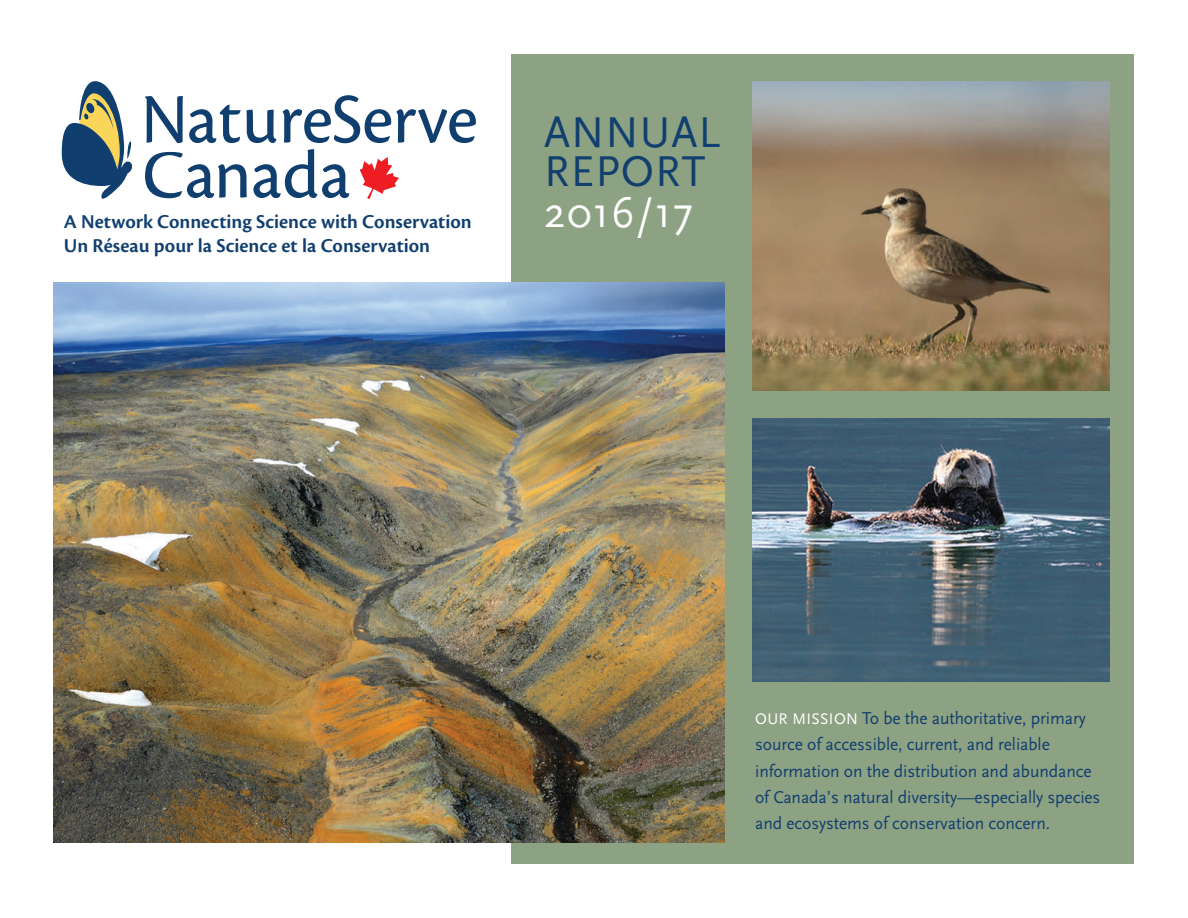
<style>
.page{position:relative;width:1188px;height:918px;background:#fff}
.page>*{position:absolute;margin:0;border:0;box-sizing:border-box;transform-origin:0 0}
.t1{font:45px/39px "Scala Sans";letter-spacing:.025em;color:#113f6f}
.t2{font:45px "Scala Sans";letter-spacing:.025em;color:#fff}
.t3{font:600 20.4px/23.9px "Cronos Pro";color:#103f6f}
.t4{font:18px/26.4px "Scala Sans";letter-spacing:-.005em;color:#113f6f}
.s1{font-size:16.05px;color:#fff}
</style>
<div class="page">
<div style="left:512px;top:54px;width:622px;height:810px;background:#8da183"></div>
<svg style="left:62px;top:81px;width:71px;height:118px"></svg>
<svg style="left:145px;top:95px;width:331px;height:104px"></svg>
<img style="left:53px;top:283px;width:671px;height:559px">
<img style="left:753px;top:81px;width:356px;height:310px">
<img style="left:753px;top:418px;width:356px;height:263px">
<p class="t3" style="left:64px;top:210px;width:409px">A Network Connecting Science with Conservation<br>Un Réseau pour la Science et la Conservation</p>
<h1 class="t1" style="left:544px;top:114px;width:177px">ANNUAL<br>REPORT</h1>
<h1 class="t2" style="left:544px;top:188px;width:150px">2016/17</h1>
<p class="t4" style="left:755px;top:705px;width:347px"><span class="s1">OUR MISSION</span> To be the authoritative, primary source of accessible, current, and reliable information on the distribution and abundance of Canada’s natural diversity—especially species and ecosystems of conservation concern.</p>
</div>
